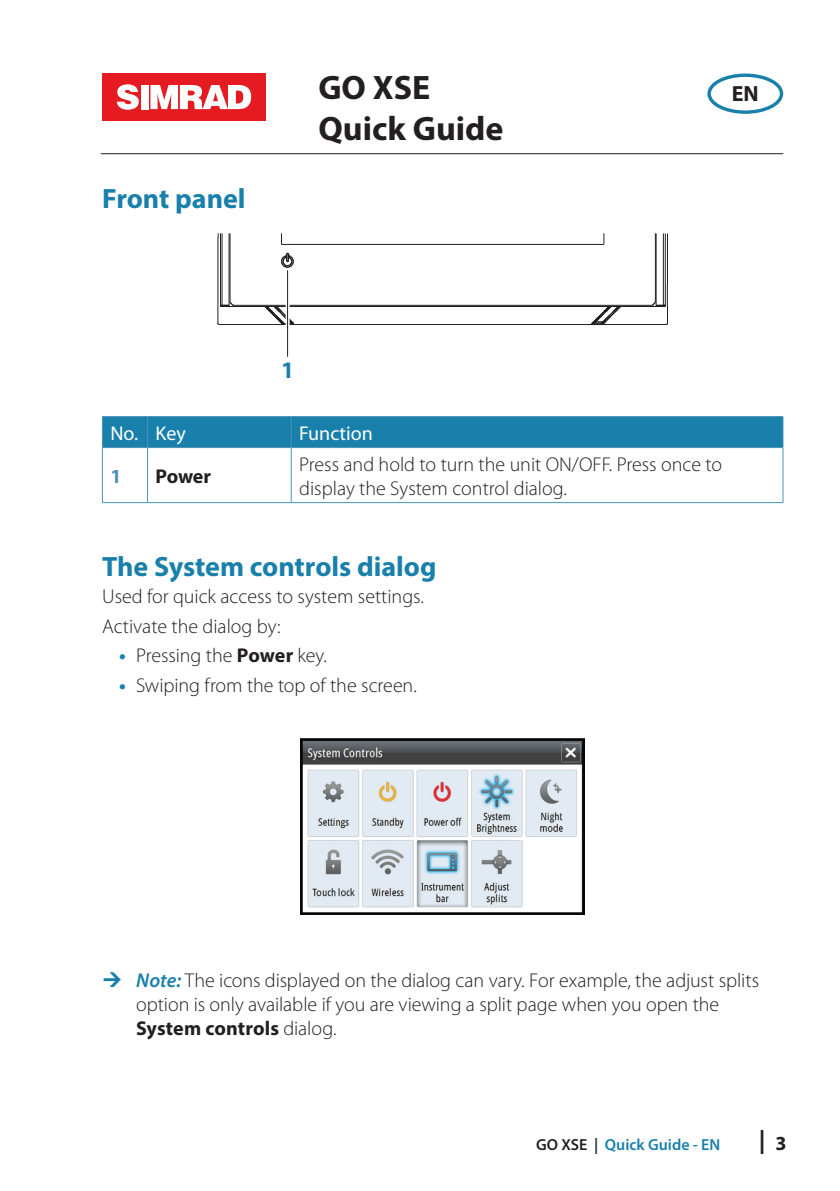
<style>
.page{position:relative;width:840px;height:1191px;background:#fff}
.page>*{position:absolute;margin:0;border:0;box-sizing:border-box;transform-origin:0 0}
.t1{font:700 34px/40.8px "Myriad Pro";color:#231f20}
.t2{font:700 28px "Myriad Pro";color:#1980ac}
.t3{font:700 24px "Myriad Pro";color:#231f20}
.t4{font:700 23.8px "Myriad Pro";color:#1980ac}
.t5{font:700 22px "Myriad Pro";color:#231f20}
.t6{font:300 20px/24px "Myriad Pro";color:#231f20}
.t7{font:20px "Myriad Pro";color:#fff}
.t8{font:700 20px "Myriad Pro";letter-spacing:-.01em;color:#231f20}
.t9{font:700 20px "Myriad Pro";color:#4c92ba}
.t10{font:600 16px "Myriad Pro";color:#1980ac}
.s1{font-weight:700;color:#1980ac}
.s2{font-weight:700}
.s3{font-weight:600;font-style:italic;color:#1980ac}
.s4{color:#231f20}
</style>
<div class="page">
<hr style="left:219px;top:324px;width:446px;height:1px;background:#231f20">
<hr style="left:620px;top:306px;width:42px;height:1px;background:#231f20">
<hr style="left:222px;top:306px;width:43px;height:1px;background:#231f20">
<hr style="left:276px;top:306px;width:332px;height:1px;background:#231f20">
<hr style="left:233px;top:305px;width:419px;height:1px;background:#231f20">
<svg style="left:264px;top:306px;width:30px;height:18px"></svg>
<svg style="left:217px;top:233px;width:17px;height:92px"></svg>
<hr style="left:220px;top:233px;width:1px;height:72px;background:#231f20">
<svg style="left:651px;top:233px;width:16px;height:92px"></svg>
<svg style="left:591px;top:306px;width:29px;height:18px"></svg>
<hr style="left:664px;top:233px;width:1px;height:73px;background:#231f20">
<hr style="left:281px;top:244px;width:322px;height:1px;background:#231f20">
<svg style="left:281px;top:253px;width:13px;height:15px"></svg>
<hr style="left:229px;top:233px;width:1px;height:69px;background:#231f20">
<hr style="left:654px;top:233px;width:1px;height:69px;background:#231f20">
<svg style="left:285px;top:270px;width:4px;height:87px"></svg>
<hr style="left:287px;top:271px;width:1px;height:85px;background:#231f20">
<div style="left:103px;top:417px;width:679px;height:30px;background:#1980ac"></div>
<hr style="left:102px;top:416px;width:45px;height:1px;background:#4c92ba">
<hr style="left:102px;top:417px;width:1px;height:30px;background:#4c92ba">
<hr style="left:147px;top:416px;width:144px;height:1px;background:#4c92ba">
<hr style="left:147px;top:417px;width:1px;height:30px;background:#4c92ba">
<hr style="left:291px;top:416px;width:491px;height:1px;background:#4c92ba">
<hr style="left:291px;top:417px;width:1px;height:30px;background:#4c92ba">
<hr style="left:782px;top:417px;width:1px;height:30px;background:#4c92ba">
<hr style="left:102px;top:447px;width:45px;height:1px;background:#4c92ba">
<hr style="left:102px;top:448px;width:1px;height:54px;background:#4c92ba">
<hr style="left:147px;top:447px;width:144px;height:1px;background:#4c92ba">
<hr style="left:147px;top:448px;width:1px;height:54px;background:#4c92ba">
<hr style="left:291px;top:447px;width:491px;height:1px;background:#4c92ba">
<hr style="left:291px;top:448px;width:1px;height:54px;background:#4c92ba">
<hr style="left:782px;top:448px;width:1px;height:54px;background:#4c92ba">
<hr style="left:102px;top:502px;width:45px;height:1px;background:#4c92ba">
<hr style="left:147px;top:502px;width:144px;height:1px;background:#4c92ba">
<hr style="left:291px;top:502px;width:491px;height:1px;background:#4c92ba">
<img style="left:300px;top:738px;width:284px;height:176px">
<hr style="left:101px;top:153px;width:681px;height:1px;background:#231f20">
<div style="left:707px;top:74px;width:75px;height:40px;border:3px solid #1980ac;border-radius:50%"></div>
<div style="left:102px;top:74px;width:164px;height:47px;background:#e51b21"></div>
<svg style="left:117px;top:84px;width:22px;height:26px"></svg>
<div style="left:141px;top:85px;width:8px;height:24px;background:#fff"></div>
<svg style="left:150px;top:85px;width:101px;height:24px"></svg>
<h2 class="t2" style="left:102px;top:180px;width:145px">Front panel</h2>
<h1 class="t1" style="left:318px;top:66px;width:186px">GO XSE<br>Quick Guide</h1>
<p class="t5" style="left:731px;top:79px;width:28px">EN</p>
<p class="t4" style="left:281px;top:354px;width:15px">1</p>
<p class="t7" style="left:110px;top:420px;width:77px">No. Key</p>
<p class="t7" style="left:299px;top:420px;width:75px">Function</p>
<p class="t9" style="left:110px;top:463px;width:13px">1</p>
<p class="t8" style="left:155px;top:463px;width:57px">Power</p>
<p class="t6" style="left:299px;top:452px;width:424px">Press and hold to turn the unit ON/OFF. Press once to display the System control dialog.</p>
<h2 class="t2" style="left:102px;top:548px;width:336px">The System controls dialog</h2>
<p class="t6" style="left:102px;top:582px;width:323px;line-height:29.6px">Used for quick access to system settings.<br>Activate the dialog by:</p>
<p class="t6" style="left:119px;top:644px;width:209px"><span class="s1">•</span> Pressing the <span class="s2">Power</span> key.</p>
<p class="t6" style="left:119px;top:673px;width:299px"><span class="s1">•</span> Swiping from the top of the screen.</p>
<p class="t6" style="left:136px;top:968px;width:624px"><span class="s3">Note:</span> The icons displayed on the dialog can vary. For example, the adjust splits option is only available if you are viewing a split page when you open the<br><span class="s2">System controls</span> dialog.</p>
<p class="t10" style="left:535px;top:1134px;width:186px"><span class="s4">GO XSE |</span> Quick Guide - EN</p>
<p class="t3" style="left:758px;top:1124px;width:29px">| <sub>3</sub></p>
</div>
